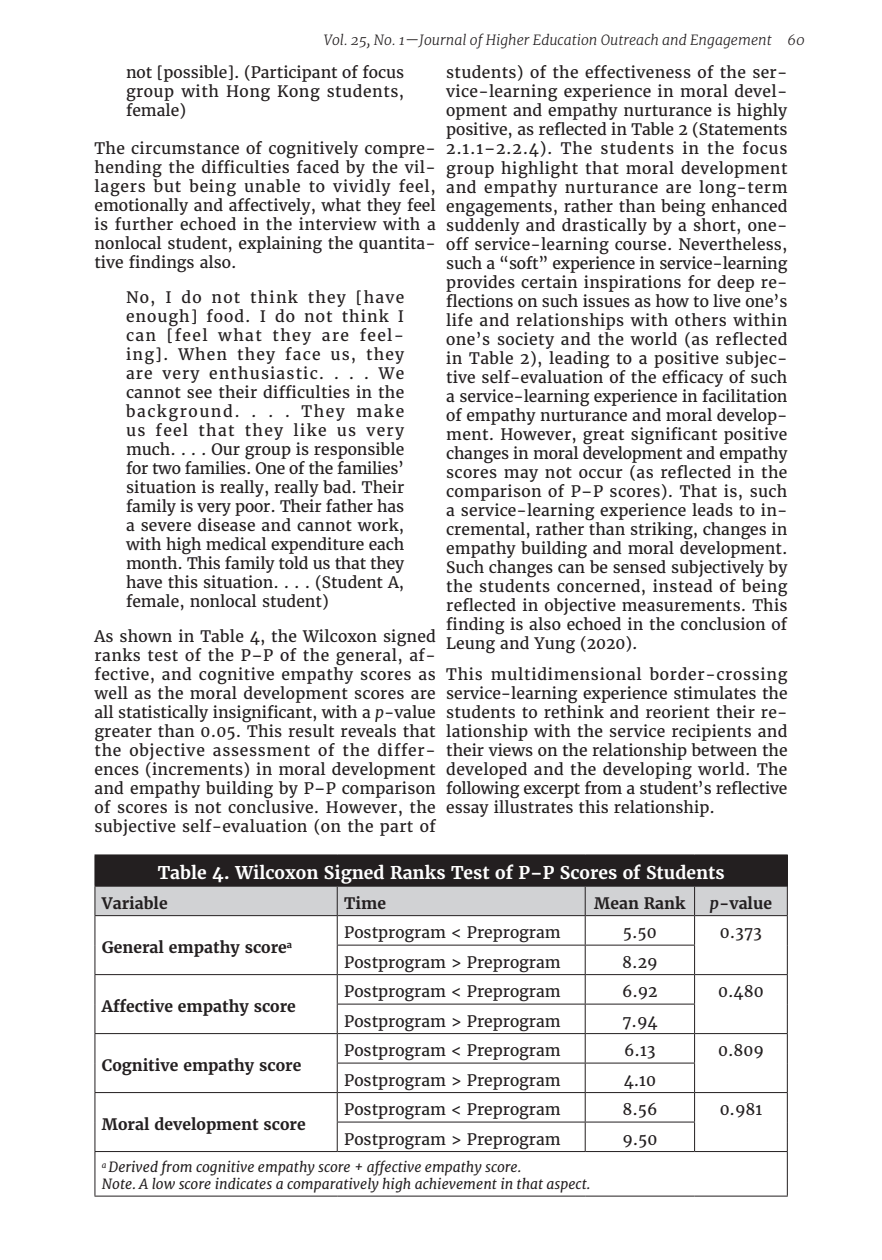
<style>
.page{position:relative;width:882px;height:1260px;background:#fff}
.page>*{position:absolute;margin:0;border:0;box-sizing:border-box;transform-origin:0 0}
.Table_Title{font:700 17.5px "Merriweather";color:#fff}
.Paragraphs-Story-2Co{font:15.75px/19.1px "Merriweather";color:#231f20;text-align:justify}
.Block_Quote_2_column{font:15.75px/19.1px "Merriweather";color:#231f20;text-align:justify}
.Paragraphs-Story-1Co{font:15.75px "Merriweather";color:#231f20}
.Paragraphs-Story-1Co-2{font:700 15.75px "Merriweather";color:#231f20}
.Table_Note{font:italic 14px "Merriweather";color:#231f20}
.t1{font:italic 300 14px "Merriweather";color:#231f20}
.s1{font-style:italic}
</style>
<div class="page">
<div style="left:95px;top:855px;width:692px;height:31px;background:#231f20"></div>
<hr style="left:94px;top:855px;width:1px;height:31px;background:#231f20">
<hr style="left:787px;top:855px;width:1px;height:31px;background:#231f20">
<svg style="left:94px;top:886px;width:694px;height:265px"></svg>
<hr style="left:94px;top:1151px;width:243px;height:1px;background:#231f20">
<hr style="left:94px;top:1152px;width:1px;height:44px;background:#231f20">
<hr style="left:337px;top:1151px;width:248px;height:1px;background:#231f20">
<hr style="left:585px;top:1151px;width:110px;height:1px;background:#231f20">
<hr style="left:695px;top:1151px;width:93px;height:1px;background:#231f20">
<hr style="left:787px;top:1152px;width:1px;height:44px;background:#231f20">
<hr style="left:94px;top:1196px;width:243px;height:1px;background:#231f20">
<hr style="left:337px;top:1196px;width:248px;height:1px;background:#231f20">
<hr style="left:585px;top:1196px;width:110px;height:1px;background:#231f20">
<hr style="left:695px;top:1196px;width:93px;height:1px;background:#231f20">
<p class="t1" style="left:324px;top:32px;width:482px">Vol. 25, No. 1—Journal of Higher Education Outreach and Engagement 60</p>
<p class="Block_Quote_2_column" style="left:126px;top:63px;width:280px">not [possible]. (Participant of focus group with Hong Kong students, female)</p>
<p class="Paragraphs-Story-2Co" style="left:94px;top:139px;width:343px">The circumstance of cognitively compre&shy;hending the difficulties faced by the vil&shy;lagers but being unable to vividly feel, emotionally and affectively, what they feel is further echoed in the interview with a nonlocal student, explaining the quantita&shy;tive findings also.</p>
<p class="Block_Quote_2_column" style="left:126px;top:287px;width:280px">No, I do not think they [have enough] food. I do not think I can [feel what they are feel&shy;ing]. When they face us, they are very enthusiastic. . . . We cannot see their difficulties in the background. . . . They make us feel that they like us very much. . . . Our group is responsible for two families. One of the families’ situation is really, really bad. Their family is very poor. Their father has a severe disease and cannot work, with high medical expenditure each month. This family told us that they have this situation. . . . (Student A, female, nonlocal student)</p>
<p class="Paragraphs-Story-2Co" style="left:94px;top:627px;width:343px">As shown in Table 4, the Wilcoxon signed ranks test of the P–P of the general, af&shy;fective, and cognitive empathy scores as well as the moral development scores are all statistically insignificant, with a <span class="s1">p</span>-value greater than 0.05. This result reveals that the objective assessment of the differ&shy;ences (increments) in moral development and empathy building by P–P comparison of scores is not conclusive. However, the subjective self-evaluation (on the part of</p>
<p class="Paragraphs-Story-2Co" style="left:446px;top:63px;width:343px">students) of the effectiveness of the ser&shy;vice-learning experience in moral devel&shy;opment and empathy nurturance is highly positive, as reflected in Table 2 (Statements 2.1.1–2.2.4). The students in the focus group highlight that moral development and empathy nurturance are long-term engagements, rather than being enhanced suddenly and drastically by a short, one&shy;off service-learning course. Nevertheless, such a “soft” experience in service-learning provides certain inspirations for deep re&shy;flections on such issues as how to live one’s life and relationships with others within one’s society and the world (as reflected in Table 2), leading to a positive subjec&shy;tive self-evaluation of the efficacy of such a service-learning experience in facilitation of empathy nurturance and moral develop&shy;ment. However, great significant positive changes in moral development and empathy scores may not occur (as reflected in the comparison of P–P scores). That is, such a service-learning experience leads to in&shy;cremental, rather than striking, changes in empathy building and moral development.<br>Such changes can be sensed subjectively by the students concerned, instead of being reflected in objective measurements. This finding is also echoed in the conclusion of Leung and Yung (2020).</p>
<p class="Paragraphs-Story-2Co" style="left:446px;top:665px;width:343px">This multidimensional border-crossing service-learning experience stimulates the students to rethink and reorient their re&shy;lationship with the service recipients and their views on the relationship between the developed and the developing world. The following excerpt from a student’s reflective essay illustrates this relationship.</p>
<p class="Table_Title" style="left:158px;top:862px;width:568px">Table 4. Wilcoxon Signed Ranks Test of P–P Scores of Students</p>
<p class="Paragraphs-Story-1Co-2" style="left:102px;top:893px;width:67px">Variable</p>
<p class="Paragraphs-Story-1Co-2" style="left:344px;top:893px;width:43px">Time</p>
<p class="Paragraphs-Story-1Co-2" style="left:594px;top:893px;width:93px">Mean Rank</p>
<p class="Paragraphs-Story-1Co-2" style="left:710px;top:893px;width:64px"><span class="s1">p</span>-value</p>
<p class="Paragraphs-Story-1Co-2" style="left:102px;top:937px;width:192px">General empathy score<sup>a</sup></p>
<p class="Paragraphs-Story-1Co" style="left:344px;top:923px;width:218px">Postprogram &lt; Preprogram</p>
<p class="Paragraphs-Story-1Co" style="left:623px;top:923px;width:35px">5.50</p>
<p class="Paragraphs-Story-1Co" style="left:720px;top:923px;width:44px">0.373</p>
<p class="Paragraphs-Story-1Co" style="left:344px;top:952px;width:218px">Postprogram &gt; Preprogram</p>
<p class="Paragraphs-Story-1Co" style="left:622px;top:952px;width:37px">8.29</p>
<p class="Paragraphs-Story-1Co-2" style="left:102px;top:996px;width:195px">Affective empathy score</p>
<p class="Paragraphs-Story-1Co-2" style="left:102px;top:1055px;width:201px">Cognitive empathy score</p>
<p class="Paragraphs-Story-1Co" style="left:344px;top:982px;width:218px">Postprogram &lt; Preprogram</p>
<p class="Paragraphs-Story-1Co" style="left:622px;top:982px;width:37px">6.92</p>
<p class="Paragraphs-Story-1Co" style="left:718px;top:982px;width:47px">0.480</p>
<p class="Paragraphs-Story-1Co" style="left:344px;top:1011px;width:218px">Postprogram &gt; Preprogram</p>
<p class="Paragraphs-Story-1Co" style="left:622px;top:1011px;width:37px">7.94</p>
<p class="Paragraphs-Story-1Co" style="left:344px;top:1041px;width:218px">Postprogram &lt; Preprogram</p>
<p class="Paragraphs-Story-1Co" style="left:624px;top:1041px;width:33px">6.13</p>
<p class="Paragraphs-Story-1Co" style="left:718px;top:1041px;width:47px">0.809</p>
<p class="Paragraphs-Story-1Co" style="left:344px;top:1070px;width:218px">Postprogram &gt; Preprogram</p>
<p class="Paragraphs-Story-1Co" style="left:624px;top:1070px;width:34px">4.10</p>
<p class="Paragraphs-Story-1Co" style="left:344px;top:1100px;width:218px">Postprogram &lt; Preprogram</p>
<p class="Paragraphs-Story-1Co" style="left:622px;top:1100px;width:37px">8.56</p>
<p class="Paragraphs-Story-1Co" style="left:720px;top:1100px;width:44px">0.981</p>
<p class="Paragraphs-Story-1Co" style="left:344px;top:1129px;width:218px">Postprogram &gt; Preprogram</p>
<p class="Paragraphs-Story-1Co" style="left:622px;top:1129px;width:37px">9.50</p>
<p class="Table_Note" style="left:102px;top:1159px;width:421px"><sup>a</sup> Derived from cognitive empathy score + affective empathy score.</p>
<p class="Table_Note" style="left:102px;top:1175px;width:490px">Note. A low score indicates a comparatively high achievement in that aspect.</p>
<p class="Paragraphs-Story-1Co-2" style="left:102px;top:1114px;width:205px">Moral development score</p>
</div>
